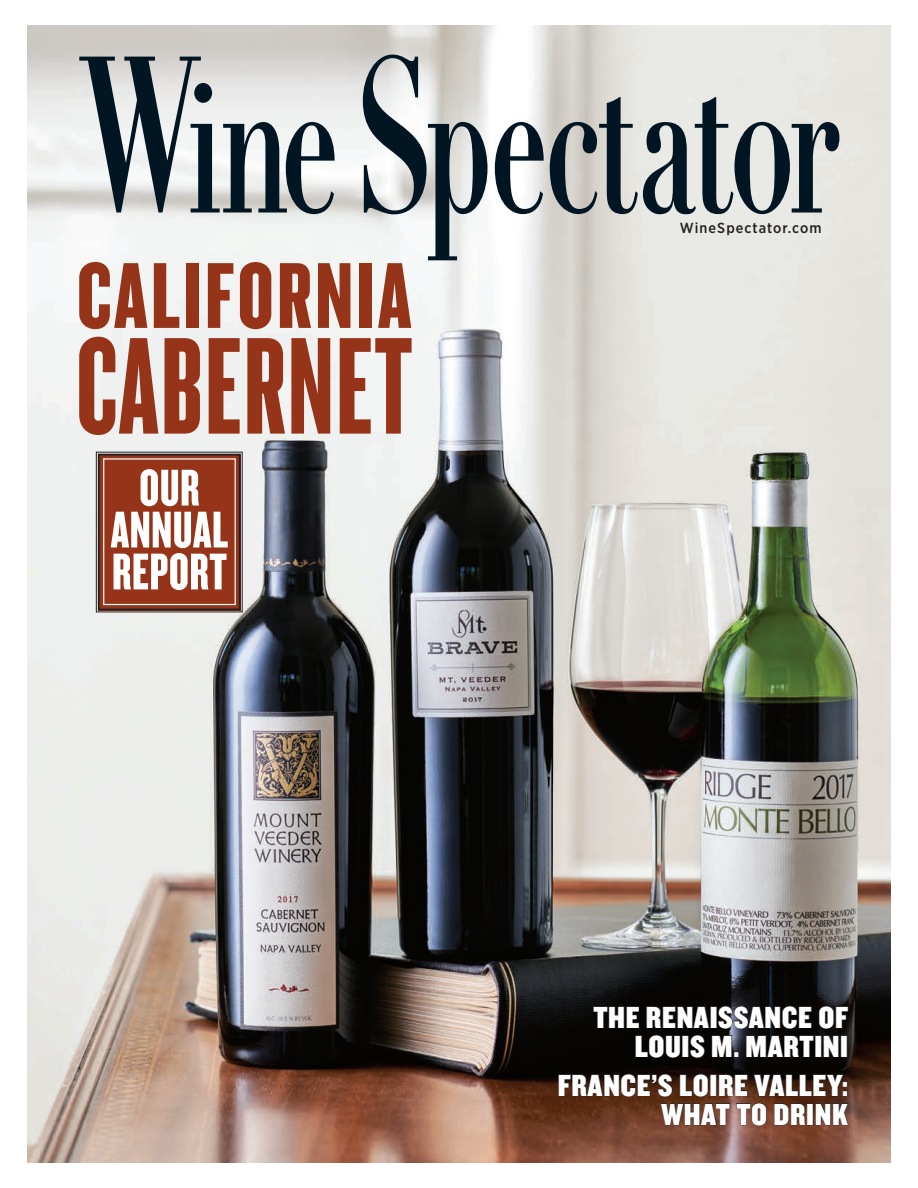
<style>
.page{position:relative;width:918px;height:1188px;background:#fff}
.page>*{position:absolute;margin:0;border:0;box-sizing:border-box;transform-origin:0 0}
.t1{font:143.4px "Knockout 67 Full Bantamwt";letter-spacing:.015em;color:#953418}
.t2{font:97.2px "Knockout 68 Full Featherwt";letter-spacing:.035em;color:#953418}
.t3{font:53.7px/42px "Knockout 68 Full Featherwt";letter-spacing:.01em;color:#fff;text-align:center}
.t4{font:31.65px/29.1px "Knockout 70 Full Welterwt";letter-spacing:.02em;color:#fff;text-align:right}
.t5{font:500 14.55px "Gotham Narrow";letter-spacing:.07em;color:#231f20}
</style>
<div class="page">
<img style="left:27px;top:25px;width:864px;height:1138px">
<svg style="left:79px;top:57px;width:256px;height:157px"></svg>
<svg style="left:495px;top:122px;width:49px;height:92px"></svg>
<div style="left:194px;top:83px;width:18px;height:20px;background:#011622;border-radius:50%"></div>
<svg style="left:363px;top:55px;width:125px;height:205px"></svg>
<svg style="left:550px;top:97px;width:289px;height:117px;background:#989e9f"></svg>
<svg style="left:593px;top:1005px;width:256px;height:53px;background:#0f0e0d"></svg>
<div style="left:841px;top:1035px;width:6px;height:22px;border:1px solid #231f20"></div>
<svg style="left:558px;top:1073px;width:291px;height:53px;background:#4f2b1b"></svg>
<svg style="left:96px;top:452px;width:147px;height:161px;background:#94381e"></svg>
<div style="left:98px;top:454px;width:143px;height:156px;border:2px solid #231f20"></div>
<div style="left:103px;top:458px;width:133px;height:147px;border:1px solid #fff"></div>
<h2 class="t2" style="left:77px;top:237px;width:336px">CALIFORNIA</h2>
<h1 class="t1" style="left:76px;top:302px;width:337px">CABERNET</h1>
<h3 class="t3" style="left:111px;top:465px;width:119px">OUR<br>ANNUAL<br>REPORT</h3>
<p class="t5" style="left:680px;top:219px;width:143px">WineSpectator.com</p>
<p class="t4" style="left:593px;top:1002px;width:256px">THE RENAISSANCE OF<br>LOUIS M. MARTINI</p>
<p class="t4" style="left:558px;top:1070px;width:292px">FRANCE’S LOIRE VALLEY:<br>WHAT TO DRINK</p>
</div>
